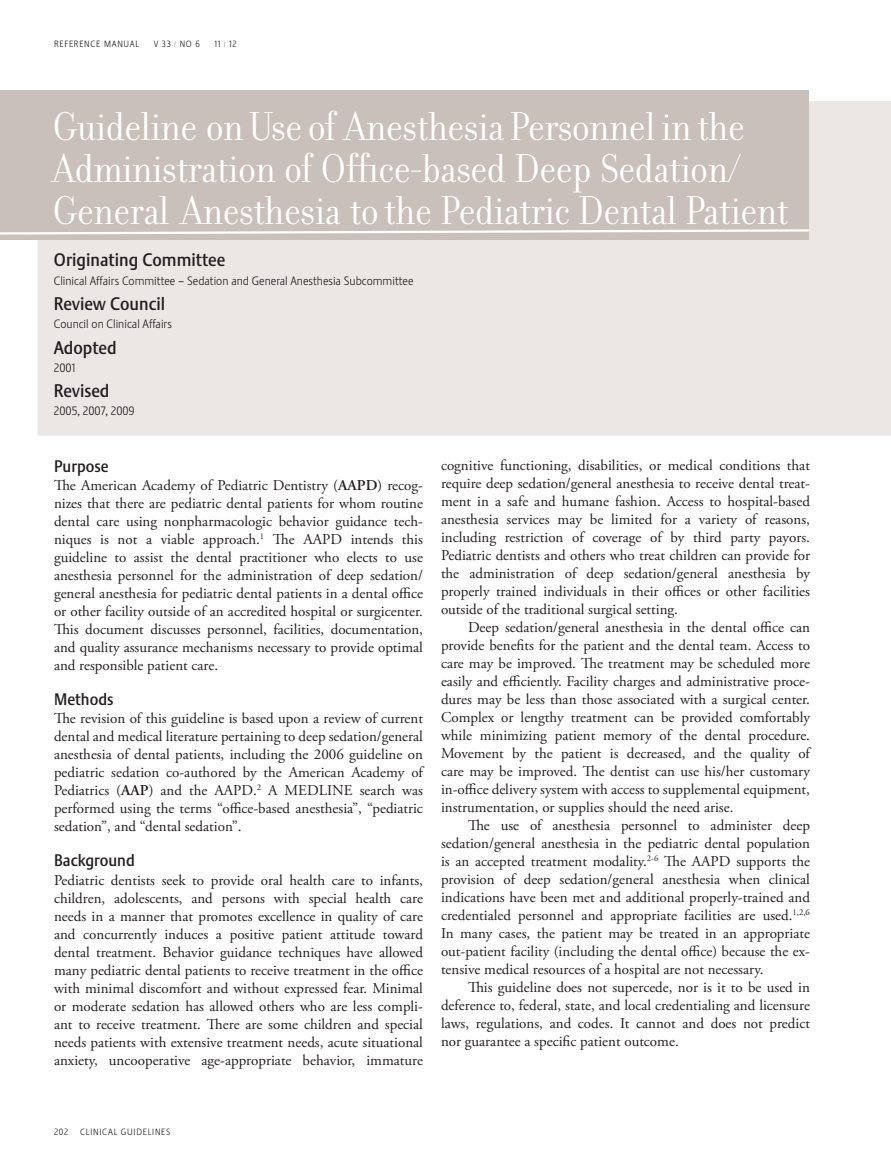
<style>
.page{position:relative;width:891px;height:1175px;background:#fff}
.page>*{position:absolute;margin:0;border:0;box-sizing:border-box;transform-origin:0 0}
.section_title{font:43.5px/42px "Filosofia Grand";letter-spacing:-.01em;color:#fff}
.headline{font:500 18px "Stalemate LF";color:#231f20}
.sub_head{font:500 16.5px "Stalemate LF";color:#231f20}
.body_copy{font:15px/18px "Adobe Garamond Pro";color:#231f20;text-align:justify}
.headline-2{font:300 12px "Stalemate LF";color:#231f20}
.author{font:300 12px "Stalemate LF";color:#231f20}
.t1{font:300 9px "Stalemate LF";letter-spacing:.08em;color:#231f20}
.s1{font-weight:600}
</style>
<div class="page">
<div style="left:38px;top:102px;width:853px;height:333px;background:#eae7e5"></div>
<div style="left:0;top:90px;width:809px;height:149px;background:#c9c0bb"></div>
<svg style="left:0;top:229px;width:809px;height:6px"></svg>
<p class="t1" style="left:54px;top:39px;width:87px">REFERENCE MANUAL</p>
<p class="t1" style="left:154px;top:39px;width:48px">V 33 <sup>/</sup> NO 6</p>
<p class="t1" style="left:215px;top:39px;width:24px">11 <sup>/</sup> 12</p>
<p class="section_title" style="left:53px;top:106px;width:737px">Guideline on Use of Anesthesia Personnel in the<br>Administration of Office-based Deep Sedation/<br>General Anesthesia to the Pediatric Dental Patient</p>
<p class="headline" style="left:54px;top:249px;width:173px">Originating Committee</p>
<p class="headline-2" style="left:54px;top:273px;width:361px">Clinical Affairs Committee – Sedation and General Anesthesia Subcommittee</p>
<p class="headline" style="left:54px;top:293px;width:113px">Review Council</p>
<p class="author" style="left:54px;top:317px;width:120px">Council on Clinical Affairs</p>
<p class="headline" style="left:54px;top:336px;width:64px">Adopted</p>
<p class="author" style="left:54px;top:360px;width:23px">2001</p>
<p class="headline" style="left:54px;top:380px;width:57px">Revised</p>
<p class="author" style="left:54px;top:404px;width:82px">2005, 2007, 2009</p>
<p class="sub_head" style="left:54px;top:456px;width:56px">Purpose</p>
<p class="body_copy" style="left:54px;top:477px;width:371px">The American Academy of Pediatric Dentistry (<span class="s1">AAPD</span>) recog&shy;nizes that there are pediatric dental patients for whom routine dental care using nonpharmacologic behavior guidance tech&shy;niques is not a viable approach.<sup>1</sup> The AAPD intends this guideline to assist the dental practitioner who elects to use anesthesia personnel for the administration of deep sedation/ general anesthesia for pediatric dental patients in a dental office or other facility outside of an accredited hospital or surgicenter.<br>This document discusses personnel, facilities, documentation, and quality assurance mechanisms necessary to provide optimal and responsible patient care.</p>
<p class="sub_head" style="left:54px;top:689px;width:61px">Methods</p>
<p class="body_copy" style="left:54px;top:709px;width:371px">The revision of this guideline is based upon a review of current dental and medical literature pertaining to deep sedation/general anesthesia of dental patients, including the 2006 guideline on pediatric sedation co-authored by the American Academy of Pediatrics (<span class="s1">AAP</span>) and the AAPD.<sup>2</sup> A MEDLINE search was performed using the terms “office-based anesthesia”, “pediatric sedation”, and “dental sedation”.</p>
<p class="sub_head" style="left:54px;top:850px;width:82px">Background</p>
<p class="body_copy" style="left:54px;top:871px;width:371px">Pediatric dentists seek to provide oral health care to infants, children, adolescents, and persons with special health care needs in a manner that promotes excellence in quality of care and concurrently induces a positive patient attitude toward dental treatment. Behavior guidance techniques have allowed many pediatric dental patients to receive treatment in the office with minimal discomfort and without expressed fear. Minimal or moderate sedation has allowed others who are less compli&shy;ant to receive treatment. There are some children and special needs patients with extensive treatment needs, acute situational anxiety, uncooperative age-appropriate behavior, immature</p>
<p class="body_copy" style="left:441px;top:457px;width:371px">cognitive functioning, disabilities, or medical conditions that require deep sedation/general anesthesia to receive dental treat&shy;ment in a safe and humane fashion. Access to hospital-based anesthesia services may be limited for a variety of reasons, including restriction of coverage of by third party payors.<br>Pediatric dentists and others who treat children can provide for the administration of deep sedation/general anesthesia by properly trained individuals in their offices or other facilities outside of the traditional surgical setting.</p>
<p class="body_copy" style="left:441px;top:619px;width:371px;text-indent:27px">Deep sedation/general anesthesia in the dental office can provide benefits for the patient and the dental team. Access to care may be improved. The treatment may be scheduled more easily and efficiently. Facility charges and administrative proce&shy;dures may be less than those associated with a surgical center.<br>Complex or lengthy treatment can be provided comfortably while minimizing patient memory of the dental procedure.<br>Movement by the patient is decreased, and the quality of care may be improved. The dentist can use his/her customary in-office delivery system with access to supplemental equipment, instrumentation, or supplies should the need arise.</p>
<p class="body_copy" style="left:441px;top:817px;width:371px;text-indent:27px">The use of anesthesia personnel to administer deep sedation/general anesthesia in the pediatric dental population is an accepted treatment modality.<sup>2-6</sup> The AAPD supports the provision of deep sedation/general anesthesia when clinical indications have been met and additional properly-trained and credentialed personnel and appropriate facilities are used.<sup>1,2,6<br></sup>In many cases, the patient may be treated in an appropriate out-patient facility (including the dental office) because the ex&shy;tensive medical resources of a hospital are not necessary.</p>
<p class="body_copy" style="left:441px;top:979px;width:371px;text-indent:27px">This guideline does not supercede, nor is it to be used in deference to, federal, state, and local credentialing and licensure laws, regulations, and codes. It cannot and does not predict nor guarantee a specific patient outcome.</p>
<p class="t1" style="left:54px;top:1126px;width:16px">202</p>
<p class="t1" style="left:80px;top:1126px;width:92px">CLINICAL GUIDELINES</p>
</div>
